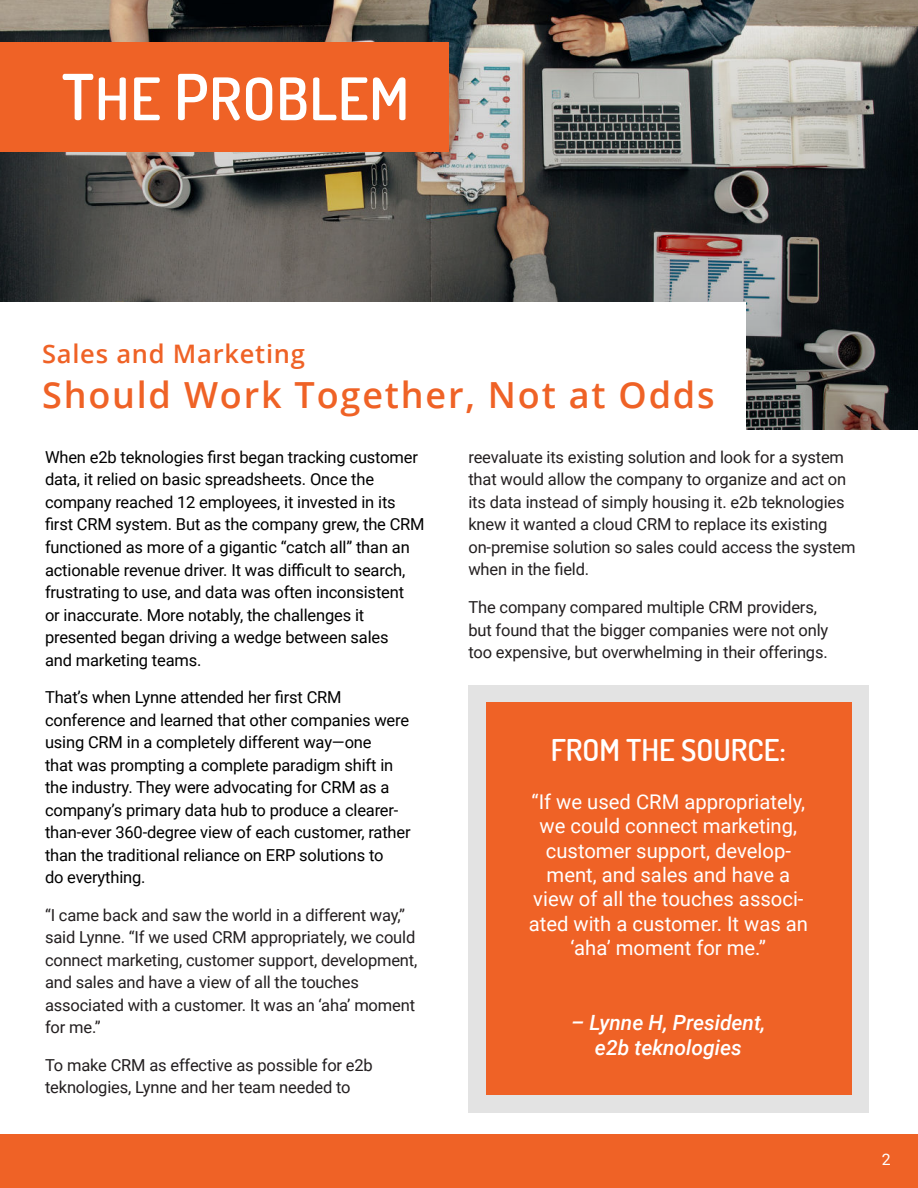
<style>
.page{position:relative;width:918px;height:1188px;background:#fff}
.page>*{position:absolute;margin:0;border:0;box-sizing:border-box;transform-origin:0 0}
.t1{font:600 58.65px "Dosis";letter-spacing:.01em;color:#fff}
.t2{font:600 36px "Open Sans";letter-spacing:.05em;color:#ef6226}
.t3{font:600 30px "Dosis";color:#fff}
.t4{font:600 25.5px "Open Sans";letter-spacing:.03em;color:#ef6226}
.t5{font:italic 500 21px/25.2px "Roboto";color:#fff;text-align:center}
.t6{font:20.25px/24.3px "Roboto";color:#fff;text-align:center}
.t7{font:16.5px/22.5px "Roboto";letter-spacing:-.01em;color:#000}
.t8{font:16.5px/22.5px "Roboto";letter-spacing:-.01em;color:#231f20}
.t9{font:15.9px "Roboto";color:#fff}
.s1{font-size:63.45px}
</style>
<div class="page">
<div style="left:468px;top:685px;width:401px;height:428px;background:#e3e3e3"></div>
<img style="left:0;top:0;width:918px;height:430px">
<div style="left:0;top:302px;width:745px;height:137px;background:#fff"></div>
<div style="left:0;top:1134px;width:918px;height:54px;background:#ef6226"></div>
<div style="left:486px;top:702px;width:366px;height:393px;background:#ef6226"></div>
<div style="left:0;top:42px;width:449px;height:109px;background:#ef6226"></div>
<h1 class="t1" style="left:62px;top:66px;width:349px"><span class="s1">T</span>HE <span class="s1">P</span>ROBLEM</h1>
<h3 class="t4" style="left:42px;top:343px;width:265px">Sales and Marketing</h3>
<h2 class="t2" style="left:42px;top:380px;width:674px">Should Work Together, Not at Odds</h2>
<p class="t7" style="left:45px;top:445px;width:381px">When e2b teknologies first began tracking customer data, it relied on basic spreadsheets. Once the company reached 12 employees, it invested in its first CRM system. But as the company grew, the CRM functioned as more of a gigantic “catch all” than an actionable revenue driver. It was difficult to search, frustrating to use, and data was often inconsistent<br>or inaccurate. More notably, the challenges it presented began driving a wedge between sales<br>and marketing teams.</p>
<p class="t7" style="left:45px;top:685px;width:367px">That’s when Lynne attended her first CRM conference and learned that other companies were using CRM in a completely different way—one<br>that was prompting a complete paradigm shift in the industry. They were advocating for CRM as a company’s primary data hub to produce a clearer&shy;than-ever 360-degree view of each customer, rather than the traditional reliance on ERP solutions to<br>do everything.</p>
<p class="t8" style="left:45px;top:903px;width:374px">“I came back and saw the world in a different way,” said Lynne. “If we used CRM appropriately, we could connect marketing, customer support, development, and sales and have a view of all the touches associated with a customer. It was an ‘aha’ moment for me.”</p>
<p class="t8" style="left:45px;top:1053px;width:329px">To make CRM as effective as possible for e2b teknologies, Lynne and her team needed to</p>
<p class="t8" style="left:468px;top:445px;width:389px">reevaluate its existing solution and look for a system that would allow the company to organize and act on its data instead of simply housing it. e2b teknologies knew it wanted a cloud CRM to replace its existing on-premise solution so sales could access the system when in the field.</p>
<p class="t8" style="left:468px;top:595px;width:361px">The company compared multiple CRM providers, but found that the bigger companies were not only too expensive, but overwhelming in their offerings.</p>
<h3 class="t3" style="left:551px;top:733px;width:237px">FROM THE SOURCE:</h3>
<p class="t6" style="left:529px;top:789px;width:281px">“If we used CRM appropriately, we could connect marketing, customer support, develop&shy;ment, and sales and have a view of all the touches associ&shy;ated with a customer. It was an ‘aha’ moment for me.”</p>
<p class="t5" style="left:571px;top:1011px;width:196px">– Lynne H, President, e2b teknologies</p>
<p class="t9" style="left:882px;top:1153px;width:10px">2</p>
</div>
